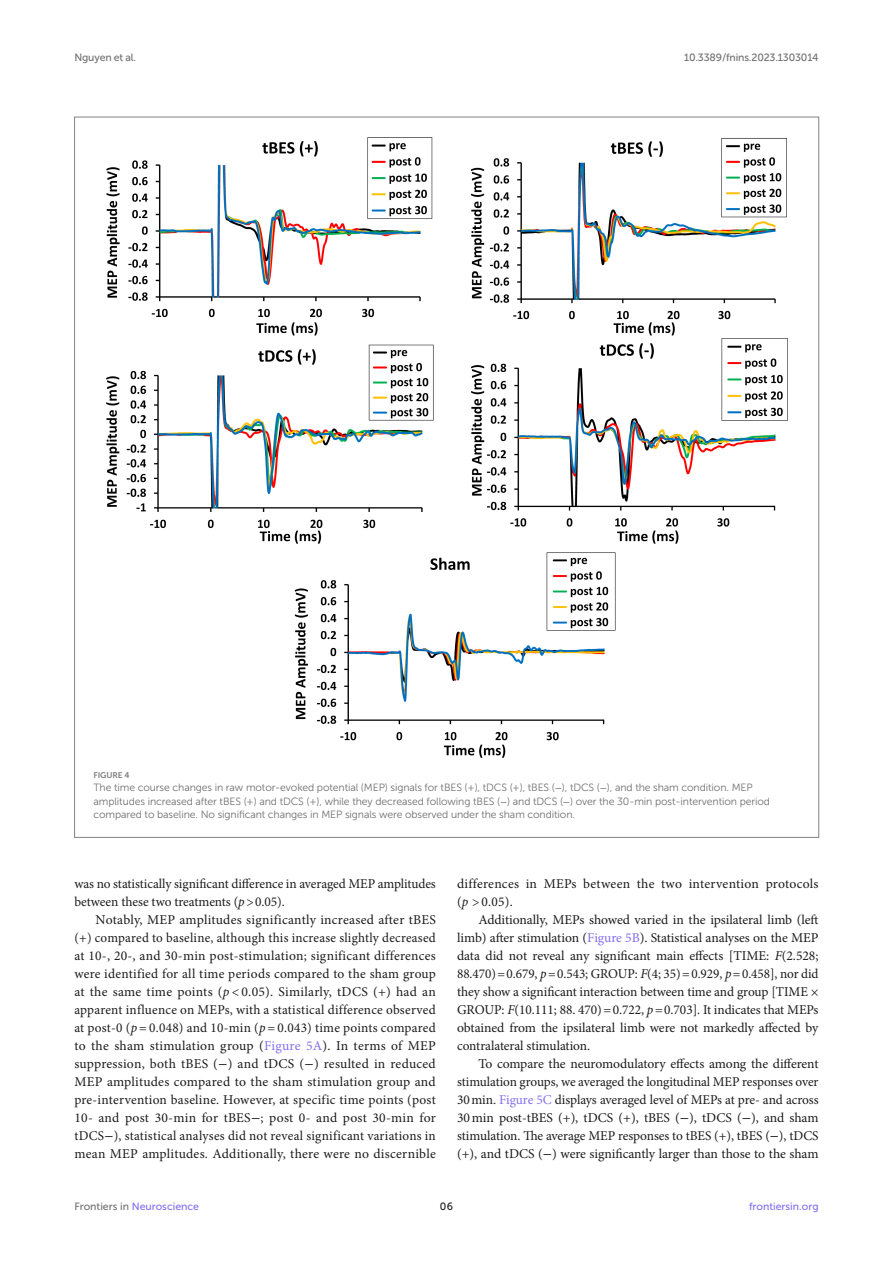
<style>
.page{position:relative;width:893px;height:1263px;background:#fff}
.page>*{position:absolute;margin:0;border:0;box-sizing:border-box;transform-origin:0 0}
.TEXT{font:13.5px/18px "Minion Pro";color:#1b1c1b;text-align:justify}
.TEXT-2{font:13.5px/18px "Minion Pro";letter-spacing:.02em;color:#1b1c1b}
.FIG_LEG{font:10.5px/13.5px "Museo Sans 300";letter-spacing:-.01em;color:#706f70}
.t1{font:10.5px "Museo Sans 500";color:#856df0}
.t2{font:10.5px "Museo Sans 500";letter-spacing:-.015em;color:#706f70}
.t3{font:10.5px "Museo Sans 500";color:#1b1c1b}
.FIG_HD{font:8.25px "Museo Sans 700";letter-spacing:-.01em;color:#7e7f7f}
.s1{font-family:"STIX General"}
.s2{font-style:italic}
.s3{color:#856df0}
.s4{color:#706f70}
</style>
<div class="page">
<img style="left:106px;top:137px;width:682px;height:621px">
<p class="t2" style="left:74px;top:51px;width:63px">Nguyen et al.</p>
<p class="t2" style="left:684px;top:51px;width:136px">10.3389/fnins.2023.1303014</p>
<p class="FIG_HD" style="left:94px;top:770px;width:37px">FIGURE 4</p>
<p class="FIG_LEG" style="left:94px;top:781px;width:678px">The time course changes in raw motor-evoked potential (MEP) signals for tBES (+), tDCS (+), tBES (<span class="s1">−</span>), tDCS (<span class="s1">−</span>), and the sham condition. MEP amplitudes increased after tBES (+) and tDCS (+), while they decreased following tBES (<span class="s1">−</span>) and tDCS (<span class="s1">−</span>) over the 30-min post-intervention period compared to baseline. No significant changes in MEP signals were observed under the sham condition.</p>
<p class="TEXT" style="left:74px;top:875px;width:363px">was no statistically significant difference in averaged MEP amplitudes between these two treatments (<span class="s2">p</span>&gt;0.05).</p>
<p class="TEXT" style="left:74px;top:911px;width:363px;text-indent:21px">Notably, MEP amplitudes significantly increased after tBES (+) compared to baseline, although this increase slightly decreased at 10-, 20-, and 30-min post-stimulation; significant differences were identified for all time periods compared to the sham group at the same time points (<span class="s2">p</span> &lt; 0.05). Similarly, tDCS (+) had an apparent influence on MEPs, with a statistical difference observed at post-0 (<span class="s2">p</span> = 0.048) and 10-min (<span class="s2">p</span> = 0.043) time points compared to the sham stimulation group (<span class="s3">Figure 5A</span>). In terms of MEP suppression, both tBES (<span class="s1">−</span>) and tDCS (<span class="s1">−</span>) resulted in reduced MEP amplitudes compared to the sham stimulation group and pre-intervention baseline. However, at specific time points (post 10- and post 30-min for tBES<span class="s1">−</span>; post 0- and post 30-min for tDCS<span class="s1">−</span>), statistical analyses did not reveal significant variations in mean MEP amplitudes. Additionally, there were no discernible</p>
<p class="TEXT-2" style="left:457px;top:875px;width:363px">differences in MEPs between the two intervention protocols (<span class="s2">p</span> &gt; 0.05).</p>
<p class="TEXT" style="left:457px;top:911px;width:363px;text-indent:21px">Additionally, MEPs showed varied in the ipsilateral limb (left limb) after stimulation (<span class="s3">Figure 5B</span>). Statistical analyses on the MEP data did not reveal any significant main effects [TIME: <span class="s2">F</span>(2.528; 88.470)=0.679, <span class="s2">p</span>=0.543; GROUP: <span class="s2">F</span>(4; 35)=0.929, <span class="s2">p</span>=0.458], nor did they show a significant interaction between time and group [TIME × GROUP: <span class="s2">F</span>(10.111; 88. 470)=0.722, <span class="s2">p</span>=0.703]. It indicates that MEPs obtained from the ipsilateral limb were not markedly affected by contralateral stimulation.</p>
<p class="TEXT" style="left:457px;top:1055px;width:363px;text-indent:21px">To compare the neuromodulatory effects among the different stimulation groups, we averaged the longitudinal MEP responses over 30min. <span class="s3">Figure 5C</span> displays averaged level of MEPs at pre- and across 30min post-tBES (+), tDCS (+), tBES (<span class="s1">−</span>), tDCS (<span class="s1">−</span>), and sham stimulation. The average MEP responses to tBES (+), tBES (<span class="s1">−</span>), tDCS (+), and tDCS (<span class="s1">−</span>) were significantly larger than those to the sham</p>
<p class="t1" style="left:74px;top:1200px;width:126px"><span class="s4">Frontiers in</span> Neuroscience</p>
<p class="t3" style="left:440px;top:1200px;width:15px">06</p>
<p class="t1" style="left:749px;top:1200px;width:71px">frontiersin.org</p>
</div>
